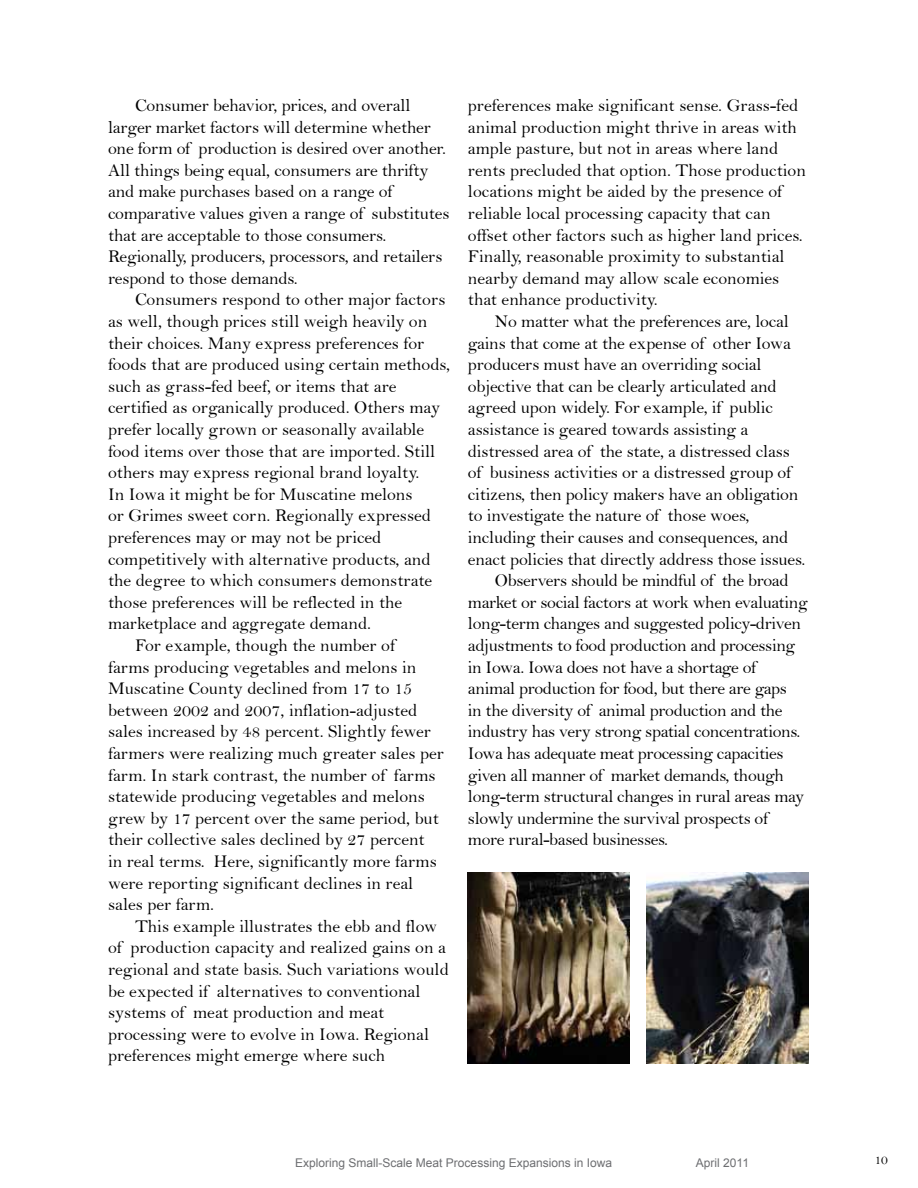
<style>
.page{position:relative;width:918px;height:1188px;background:#fff}
.page>*{position:absolute;margin:0;border:0;box-sizing:border-box;transform-origin:0 0}
.t1{font:18px/21.6px "Bell";color:#000}
.t2{font:18px "Bell";letter-spacing:-.02em;color:#000}
.t3{font:13.5px "Bell";color:#000}
.t4{font:12px "Arial";color:#6d6e71}
</style>
<div class="page">
<img style="left:467px;top:873px;width:162px;height:190px">
<img style="left:646px;top:873px;width:162px;height:190px">
<p class="t1" style="left:108px;top:94px;width:343px;text-indent:27px">Consumer behavior, prices, and overall larger market factors will determine whether one form of production is desired over another.<br>All things being equal, consumers are thrifty and make purchases based on a range of comparative values given a range of substitutes that are acceptable to those consumers.<br>Regionally, producers, processors, and retailers respond to those demands.</p>
<p class="t1" style="left:135px;top:289px;width:312px">Consumers respond to other major factors</p>
<p class="t1" style="left:108px;top:310px;width:321px">as well, though prices still weigh heavily on</p>
<p class="t1" style="left:108px;top:332px;width:318px">their choices. Many express preferences for</p>
<p class="t1" style="left:108px;top:354px;width:343px">foods that are produced using certain methods,</p>
<p class="t1" style="left:108px;top:375px;width:290px">such as grass-fed beef, or items that are</p>
<p class="t1" style="left:108px;top:397px;width:334px">certified as organically produced. Others may</p>
<p class="t1" style="left:108px;top:418px;width:318px">prefer locally grown or seasonally available</p>
<p class="t1" style="left:108px;top:440px;width:329px">food items over those that are imported. Still</p>
<p class="t1" style="left:108px;top:462px;width:313px">others may express regional brand loyalty.</p>
<p class="t1" style="left:108px;top:483px;width:306px">In Iowa it might be for Muscatine melons</p>
<p class="t1" style="left:108px;top:505px;width:325px">or Grimes sweet corn. Regionally expressed</p>
<p class="t1" style="left:108px;top:526px;width:275px">preferences may or may not be priced</p>
<p class="t1" style="left:108px;top:548px;width:324px">competitively with alternative products, and</p>
<p class="t1" style="left:108px;top:570px;width:326px">the degree to which consumers demonstrate</p>
<p class="t1" style="left:108px;top:591px;width:296px">those preferences will be reflected in the</p>
<p class="t1" style="left:108px;top:613px;width:265px">marketplace and aggregate demand.</p>
<p class="t1" style="left:135px;top:634px;width:262px">For example, though the number of</p>
<p class="t1" style="left:108px;top:656px;width:310px">farms producing vegetables and melons in</p>
<p class="t1" style="left:108px;top:678px;width:306px">Muscatine County declined from 17 to 15</p>
<p class="t1" style="left:108px;top:699px;width:311px">between 2002 and 2007, inflation-adjusted</p>
<p class="t1" style="left:108px;top:721px;width:324px">sales increased by 48 percent. Slightly fewer</p>
<p class="t1" style="left:108px;top:742px;width:337px">farmers were realizing much greater sales per</p>
<p class="t1" style="left:108px;top:764px;width:329px">farm. In stark contrast, the number of farms</p>
<p class="t1" style="left:108px;top:786px;width:318px">statewide producing vegetables and melons</p>
<p class="t1" style="left:108px;top:807px;width:332px">grew by 17 percent over the same period, but</p>
<p class="t1" style="left:108px;top:829px;width:318px">their collective sales declined by 27 percent</p>
<p class="t1" style="left:108px;top:850px;width:330px">in real terms. Here, significantly more farms</p>
<p class="t1" style="left:108px;top:872px;width:307px">were reporting significant declines in real</p>
<p class="t1" style="left:108px;top:894px;width:108px">sales per farm.</p>
<p class="t1" style="left:135px;top:915px;width:304px">This example illustrates the ebb and flow</p>
<p class="t1" style="left:108px;top:937px;width:339px">of production capacity and realized gains on a</p>
<p class="t1" style="left:108px;top:958px;width:342px">regional and state basis. Such variations would</p>
<p class="t1" style="left:108px;top:980px;width:314px">be expected if alternatives to conventional</p>
<p class="t1" style="left:108px;top:1002px;width:278px">systems of meat production and meat</p>
<p class="t1" style="left:108px;top:1023px;width:323px">processing were to evolve in Iowa. Regional</p>
<p class="t1" style="left:108px;top:1045px;width:279px">preferences might emerge where such</p>
<p class="t1" style="left:468px;top:94px;width:340px">preferences make significant sense. Grass-fed animal production might thrive in areas with ample pasture, but not in areas where land rents precluded that option. Those production locations might be aided by the presence of reliable local processing capacity that can offset other factors such as higher land prices.<br>Finally, reasonable proximity to substantial nearby demand may allow scale economies that enhance productivity.</p>
<p class="t1" style="left:495px;top:310px;width:295px">No matter what the preferences are, local</p>
<p class="t1" style="left:468px;top:332px;width:324px">gains that come at the expense of other Iowa</p>
<p class="t1" style="left:468px;top:354px;width:295px">producers must have an overriding social</p>
<p class="t1" style="left:468px;top:375px;width:310px">objective that can be clearly articulated and</p>
<p class="t1" style="left:468px;top:397px;width:306px">agreed upon widely. For example, if public</p>
<p class="t1" style="left:468px;top:418px;width:282px">assistance is geared towards assisting a</p>
<p class="t1" style="left:468px;top:440px;width:323px">distressed area of the state, a distressed class</p>
<p class="t1" style="left:468px;top:462px;width:325px">of business activities or a distressed group of</p>
<p class="t1" style="left:468px;top:483px;width:332px">citizens, then policy makers have an obligation</p>
<p class="t1" style="left:468px;top:505px;width:283px">to investigate the nature of those woes,</p>
<p class="t1" style="left:468px;top:526px;width:322px">including their causes and consequences, and</p>
<p class="t1" style="left:468px;top:548px;width:339px">enact policies that directly address those issues.</p>
<p class="t2" style="left:495px;top:570px;width:295px">Observers should be mindful of the broad</p>
<p class="t2" style="left:468px;top:591px;width:341px">market or social factors at work when evaluating</p>
<p class="t2" style="left:468px;top:613px;width:334px">long-term changes and suggested policy-driven</p>
<p class="t2" style="left:468px;top:635px;width:329px">adjustments to food production and processing</p>
<p class="t2" style="left:468px;top:656px;width:290px">in Iowa. Iowa does not have a shortage of</p>
<p class="t2" style="left:468px;top:678px;width:320px">animal production for food, but there are gaps</p>
<p class="t2" style="left:468px;top:699px;width:316px">in the diversity of animal production and the</p>
<p class="t2" style="left:468px;top:721px;width:334px">industry has very strong spatial concentrations.</p>
<p class="t2" style="left:468px;top:743px;width:317px">Iowa has adequate meat processing capacities</p>
<p class="t2" style="left:468px;top:764px;width:318px">given all manner of market demands, though</p>
<p class="t2" style="left:468px;top:786px;width:338px">long-term structural changes in rural areas may</p>
<p class="t2" style="left:468px;top:807px;width:302px">slowly undermine the survival prospects of</p>
<p class="t2" style="left:468px;top:829px;width:202px">more rural-based businesses.</p>
<p class="t4" style="left:295px;top:1155px;width:318px">Exploring Small-Scale Meat Processing Expansions in Iowa</p>
<p class="t4" style="left:696px;top:1155px;width:55px">April 2011</p>
<p class="t3" style="left:874px;top:1152px;width:15px">10</p>
</div>
